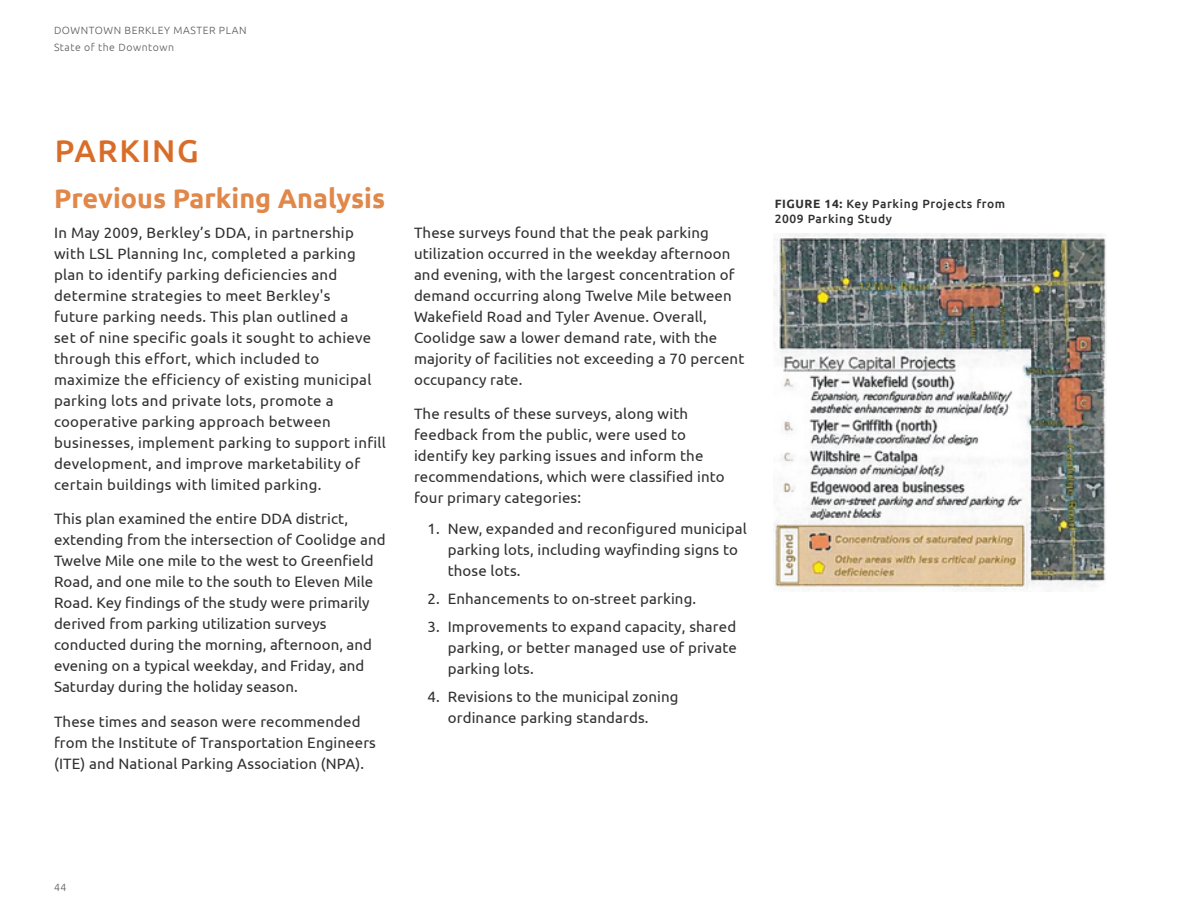
<style>
.page{position:relative;width:1188px;height:918px;background:#fff}
.page>*{position:absolute;margin:0;border:0;box-sizing:border-box;transform-origin:0 0}
.Sub_Head{font:500 31.5px "Ubuntu";letter-spacing:.05em;color:#d96d28}
.Sub_Sub_Head{font:700 27px "Ubuntu";color:#e08749}
.Body_copy{font:15px/21px "Ubuntu";letter-spacing:.01em;color:#312f30}
.t1{font:500 12px/15px "Ubuntu";letter-spacing:.05em;color:#312f30}
.t2{font:700 12px "Ubuntu";color:#312f30}
.t3{font:300 10.5px/16.5px "Ubuntu";letter-spacing:.05em;color:#57585a}
.s1{font-weight:700}
</style>
<div class="page">
<img style="left:774px;top:233px;width:333px;height:358px">
<p class="t3" style="left:54px;top:22px;width:194px">DOWNTOWN BERKLEY MASTER PLAN<br>State of the Downtown</p>
<p class="Sub_Head" style="left:55px;top:131px;width:145px">PARKING</p>
<p class="Sub_Sub_Head" style="left:54px;top:182px;width:333px">Previous Parking Analysis</p>
<p class="Body_copy" style="left:54px;top:222px;width:334px">In May 2009, Berkley’s DDA, in partnership with LSL Planning Inc, completed a parking plan to identify parking deficiencies and determine strategies to meet Berkley's<br>future parking needs. This plan outlined a<br>set of nine specific goals it sought to achieve through this effort, which included to maximize the efficiency of existing municipal parking lots and private lots, promote a cooperative parking approach between businesses, implement parking to support infill development, and improve marketability of certain buildings with limited parking.</p>
<p class="Body_copy" style="left:54px;top:508px;width:333px">This plan examined the entire DDA district, extending from the intersection of Coolidge and Twelve Mile one mile to the west to Greenfield Road, and one mile to the south to Eleven Mile Road. Key findings of the study were primarily derived from parking utilization surveys conducted during the morning, afternoon, and evening on a typical weekday, and Friday, and Saturday during the holiday season.</p>
<p class="Body_copy" style="left:54px;top:711px;width:324px">These times and season were recommended from the Institute of Transportation Engineers (ITE) and National Parking Association (NPA).</p>
<p class="Body_copy" style="left:414px;top:221px;width:332px">These surveys found that the peak parking utilization occurred in the weekday afternoon and evening, with the largest concentration of demand occurring along Twelve Mile between Wakefield Road and Tyler Avenue. Overall, Coolidge saw a lower demand rate, with the majority of facilities not exceeding a 70 percent occupancy rate.</p>
<p class="Body_copy" style="left:414px;top:403px;width:312px">The results of these surveys, along with feedback from the public, were used to identify key parking issues and inform the recommendations, which were classified into four primary categories:</p>
<p class="Body_copy" style="left:448px;top:518px;width:301px;text-indent:-20px">1. New, expanded and reconfigured municipal parking lots, including wayfinding signs to those lots.</p>
<p class="Body_copy" style="left:428px;top:588px;width:270px">2. Enhancements to on-street parking.</p>
<p class="Body_copy" style="left:448px;top:616px;width:291px;text-align:justify;text-indent:-20px">3. Improvements to expand capacity, shared parking, or better managed use of private parking lots.</p>
<p class="Body_copy" style="left:448px;top:686px;width:232px;text-indent:-20px">4. Revisions to the municipal zoning ordinance parking standards.</p>
<p class="t1" style="left:775px;top:196px;width:232px;text-indent:50px"><span class="s1">14:</span> Key Parking Projects from<br>2009 Parking Study</p>
<p class="t2" style="left:775px;top:197px;width:16px">Figure</p>
<p class="t3" style="left:54px;top:879px;width:14px">44</p>
</div>
